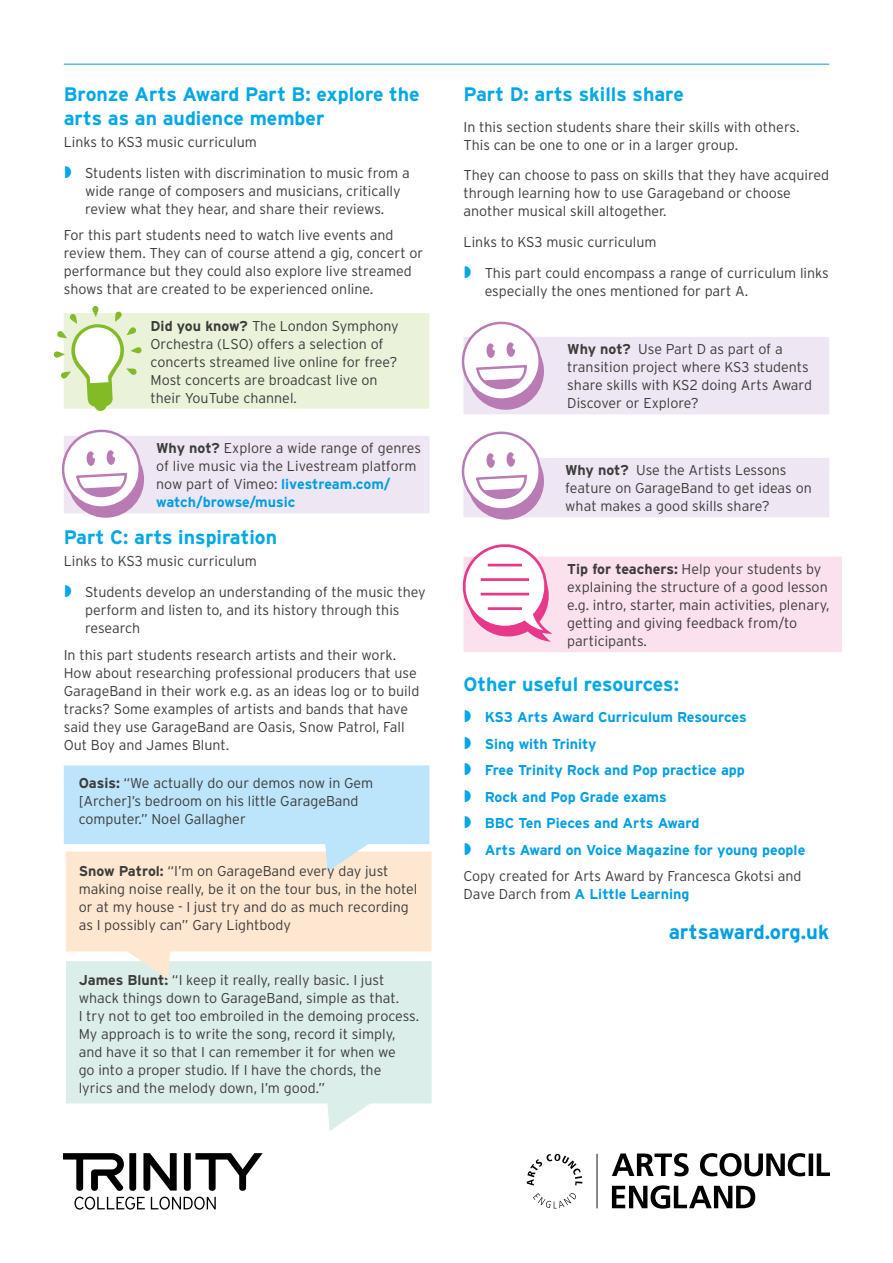
<style>
.page{position:relative;width:893px;height:1263px;background:#fff}
.page>*{position:absolute;margin:0;border:0;box-sizing:border-box;transform-origin:0 0}
.t1{font:700 20.25px "Interstate";letter-spacing:-.005em;color:#009fe3}
.t2{font:700 19.5px/24px "Interstate";color:#00a8e7}
.t3{font:300 14.25px/18px "Interstate";color:#3c3c3b}
.t4{font:700 14.25px/26.5px "Interstate";color:#009fe3}
.s1{font-weight:700}
.s2{font-weight:700;color:#009fe3}
</style>
<div class="page">
<svg style="left:63px;top:1153px;width:200px;height:56px"></svg>
<svg style="left:527px;top:1153px;width:303px;height:56px"></svg>
<hr style="left:64px;top:64px;width:765px;height:1px;background:#009fe3">
<svg style="left:66px;top:979px;width:366px;height:152px;fill:#dceeea"></svg>
<svg style="left:66px;top:851px;width:366px;height:128px;fill:#fee7d1"></svg>
<div style="left:92px;top:306px;width:7px;height:11px;background:#83bb26;border-radius:3px"></div>
<div style="left:54px;top:351px;width:11px;height:7px;background:#83bb26;border-radius:3px"></div>
<svg style="left:57px;top:311px;width:372px;height:100px"></svg>
<svg style="left:461px;top:321px;width:368px;height:93px"></svg>
<svg style="left:461px;top:431px;width:368px;height:89px"></svg>
<svg style="left:462px;top:544px;width:380px;height:108px"></svg>
<hr style="left:488px;top:564px;width:34px;height:2px;background:#e8388a">
<hr style="left:488px;top:607px;width:34px;height:3px;background:#e8388a">
<hr style="left:481px;top:578px;width:48px;height:3px;background:#e8388a">
<hr style="left:481px;top:593px;width:48px;height:2px;background:#e8388a">
<svg style="left:61px;top:429px;width:368px;height:89px"></svg>
<svg style="left:64px;top:765px;width:365px;height:107px"></svg>
<h2 class="t2" style="left:64px;top:82px;width:357px">Bronze Arts Award Part B: explore the arts as an audience member</h2>
<p class="t3" style="left:85px;top:127px;width:326px;line-height:30.8px;text-indent:-21px">Links to KS3 music curriculum<br>Students listen with discrimination to music from a</p>
<p class="t3" style="left:85px;top:182px;width:317px">wide range of composers and musicians, critically review what they hear, and share their reviews.</p>
<p class="t3" style="left:64px;top:226px;width:361px">For this part students need to watch live events and review them. They can of course attend a gig, concert or performance but they could also explore live streamed shows that are created to be experienced online.</p>
<p class="t3" style="left:151px;top:316px;width:250px"><span class="s1">Did you know?</span> The London Symphony Orchestra (LSO) offers a selection of concerts streamed live online for free?<br>Most concerts are broadcast live on their YouTube channel.</p>
<p class="t3" style="left:156px;top:439px;width:266px"><span class="s1">Why not?</span> Explore a wide range of genres of live music via the Livestream platform now part of Vimeo: <span class="s2">livestream.com/ watch/browse/music</span></p>
<h2 class="t2" style="left:64px;top:525px;width:215px">Part C: arts inspiration</h2>
<p class="t3" style="left:85px;top:546px;width:342px;line-height:30.8px;text-indent:-21px">Links to KS3 music curriculum<br>Students develop an understanding of the music they</p>
<p class="t3" style="left:85px;top:601px;width:316px">perform and listen to, and its history through this research</p>
<p class="t3" style="left:64px;top:645px;width:357px">In this part students research artists and their work.<br>How about researching professional producers that use GarageBand in their work e.g. as an ideas log or to build tracks? Some examples of artists and bands that have said they use GarageBand are Oasis, Snow Patrol, Fall Out Boy and James Blunt.</p>
<p class="t3" style="left:79px;top:773px;width:296px"><span class="s1">Oasis:</span> “We actually do our demos now in Gem [Archer]’s bedroom on his little GarageBand computer.” Noel Gallagher</p>
<p class="t3" style="left:79px;top:862px;width:340px"><span class="s1">Snow Patrol:</span> “I’m on GarageBand every day just making noise really, be it on the tour bus, in the hotel or at my house - I just try and do as much recording as I possibly can” Gary Lightbody</p>
<p class="t3" style="left:79px;top:971px;width:342px"><span class="s1">James Blunt:</span> “I keep it really, really basic. I just whack things down to GarageBand, simple as that.<br>I try not to get too embroiled in the demoing process.<br>My approach is to write the song, record it simply, and have it so that I can remember it for when we<br>go into a proper studio. If I have the chords, the<br>lyrics and the melody down, I’m good.”</p>
<h2 class="t2" style="left:463px;top:82px;width:222px">Part D: arts skills share</h2>
<p class="t3" style="left:463px;top:117px;width:337px">In this section students share their skills with others.<br>This can be one to one or in a larger group.</p>
<p class="t3" style="left:463px;top:166px;width:367px">They can choose to pass on skills that they have acquired through learning how to use Garageband or choose another musical skill altogether.</p>
<p class="t3" style="left:485px;top:227px;width:346px;line-height:30.8px;text-indent:-21px">Links to KS3 music curriculum<br>This part could encompass a range of curriculum links</p>
<p class="t3" style="left:485px;top:282px;width:265px">especially the ones mentioned for part A.</p>
<p class="t3" style="left:567px;top:340px;width:246px"><span class="s1">Why not?</span> Use Part D as part of a transition project where KS3 students share skills with KS2 doing Arts Award<br>Discover or Explore?</p>
<p class="t3" style="left:565px;top:461px;width:248px"><span class="s1">Why not?</span> Use the Artists Lessons feature on GarageBand to get ideas on what makes a good skills share?</p>
<p class="t3" style="left:567px;top:560px;width:264px"><span class="s1">Tip for teachers:</span> Help your students by explaining the structure of a good lesson e.g. intro, starter, main activities, plenary, getting and giving feedback from/to participants.</p>
<h2 class="t2" style="left:463px;top:672px;width:217px">Other useful resources:</h2>
<p class="t4" style="left:485px;top:704px;width:322px">KS3 Arts Award Curriculum Resources<br>Sing with Trinity<br>Free Trinity Rock and Pop practice app<br>Rock and Pop Grade exams<br>BBC Ten Pieces and Arts Award<br>Arts Award on Voice Magazine for young people</p>
<p class="t3" style="left:463px;top:867px;width:339px">Copy created for Arts Award by Francesca Gkotsi and<br>Dave Darch from <span class="s2">A Little Learning</span></p>
<h1 class="t1" style="left:669px;top:920px;width:162px">artsaward.org.uk</h1>
</div>
